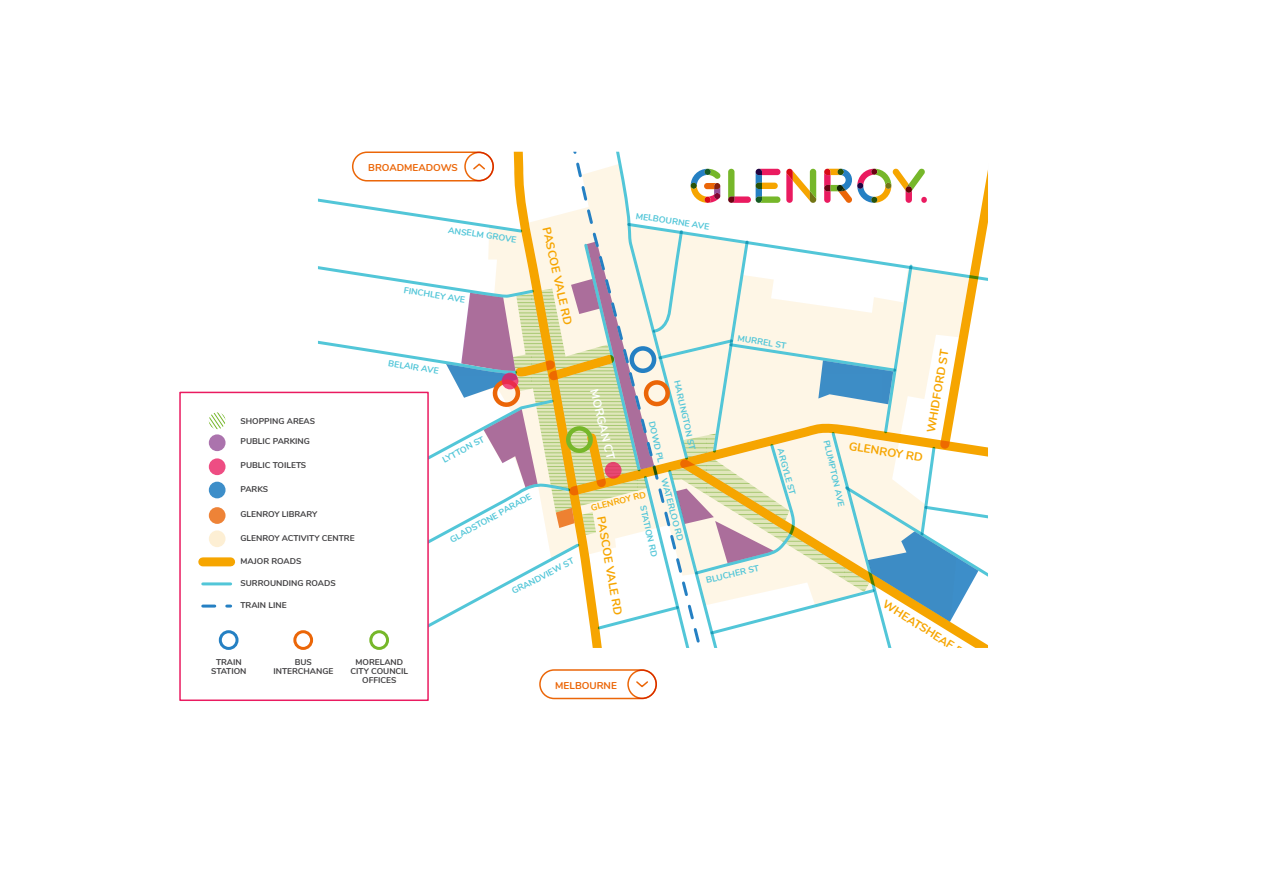
<style>
.page{position:relative;width:1263px;height:893px;background:#fff}
.page>*{position:absolute;margin:0;border:0;box-sizing:border-box;transform-origin:0 0}
.t1{font:700 11.7px "Nunito";color:#f6a500}
.t2{font:700 11.7px "Nunito";color:#fff}
.t3{font:700 9.9px "Nunito";color:#eb6608}
.t4{font:700 8.85px "Nunito";color:#52c6d8}
.t5{font:700 8.85px "Nunito";color:#f6a500}
.t6{font:700 8.4px/9px "Nunito";color:#414042;text-align:center}
</style>
<div class="page">
<div style="left:179px;top:392px;width:250px;height:309px;background:#fff;border:2px solid #ea1b60"></div>
<svg style="left:194px;top:151px;width:794px;height:550px"></svg>
<p class="t3" style="left:368px;top:160px;width:91px">BROADMEADOWS</p>
<p class="t6" style="left:240px;top:416px;width:76px">SHOPPING AREAS</p>
<p class="t6" style="left:240px;top:436px;width:71px">PUBLIC PARKING</p>
<p class="t6" style="left:240px;top:460px;width:67px">PUBLIC TOILETS</p>
<p class="t6" style="left:240px;top:484px;width:29px">PARKS</p>
<p class="t6" style="left:240px;top:509px;width:78px">GLENROY LIBRARY</p>
<p class="t6" style="left:240px;top:533px;width:116px">GLENROY ACTIVITY CENTRE</p>
<p class="t6" style="left:240px;top:556px;width:62px">MAJOR ROADS</p>
<p class="t6" style="left:240px;top:578px;width:97px">SURROUNDING ROADS</p>
<p class="t6" style="left:240px;top:600px;width:48px">TRAIN LINE</p>
<p class="t4" style="left:449px;top:223px;width:71px;rotate:9deg">ANSELM GROVE</p>
<p class="t4" style="left:405px;top:284px;width:63px;rotate:9deg">FINCHLEY AVE</p>
<p class="t4" style="left:389px;top:356px;width:52px;rotate:9deg">BELAIR AVE</p>
<p class="t4" style="left:440px;top:454px;width:48px;rotate:-28deg">LYTTON ST</p>
<h1 class="t1" style="left:555px;top:225px;width:101px;rotate:77deg">PASCOE VALE RD</h1>
<p class="t4" style="left:447px;top:534px;width:93px;rotate:-29deg">GLADSTONE PARADE</p>
<p class="t4" style="left:509px;top:585px;width:70px;rotate:-27deg">GRANDVIEW ST</p>
<p class="t4" style="left:637px;top:209px;width:76px;rotate:9deg">MELBOURNE AVE</p>
<p class="t4" style="left:739px;top:332px;width:51px;rotate:9deg">MURREL ST</p>
<p class="t4" style="left:683px;top:379px;width:73px;rotate:77deg">HARLINGTON ST</p>
<h1 class="t2" style="left:602px;top:387px;width:73px;rotate:76deg">MORGAN CT</h1>
<p class="t4" style="left:658px;top:419px;width:44px;rotate:77deg">DOWD PL</p>
<p class="t4" style="left:670px;top:477px;width:66px;rotate:75deg">WATERLOO RD</p>
<p class="t5" style="left:590px;top:502px;width:58px;rotate:-14deg">GLENROY RD</p>
<p class="t4" style="left:649px;top:504px;width:54px;rotate:77deg">STATION RD</p>
<h1 class="t1" style="left:609px;top:515px;width:101px;rotate:80deg">PASCOE VALE RD</h1>
<p class="t4" style="left:705px;top:574px;width:56px;rotate:-13deg">BLUCHER ST</p>
<p class="t4" style="left:787px;top:447px;width:49px;rotate:75deg">ARGYLE ST</p>
<p class="t6" style="left:211px;top:657px;width:37px">TRAIN<br>STATION</p>
<p class="t6" style="left:273px;top:657px;width:61px">BUS<br>INTERCHANGE</p>
<p class="t6" style="left:350px;top:657px;width:59px">MORELAND<br>CITY COUNCIL<br>OFFICES</p>
<p class="t3" style="left:555px;top:678px;width:63px">MELBOURNE</p>
<h1 class="t1" style="left:922px;top:431px;width:86px;rotate:-80deg">WHIDFORD ST</h1>
<p class="t4" style="left:833px;top:439px;width:70px;rotate:77deg">PLUMPTON AVE</p>
<h1 class="t1" style="left:850px;top:437px;width:76px;rotate:9deg">GLENROY RD</h1>
<h1 class="t1" style="left:888px;top:596px;width:103px;rotate:32deg">WHEATSHEAF RD</h1>
</div>
